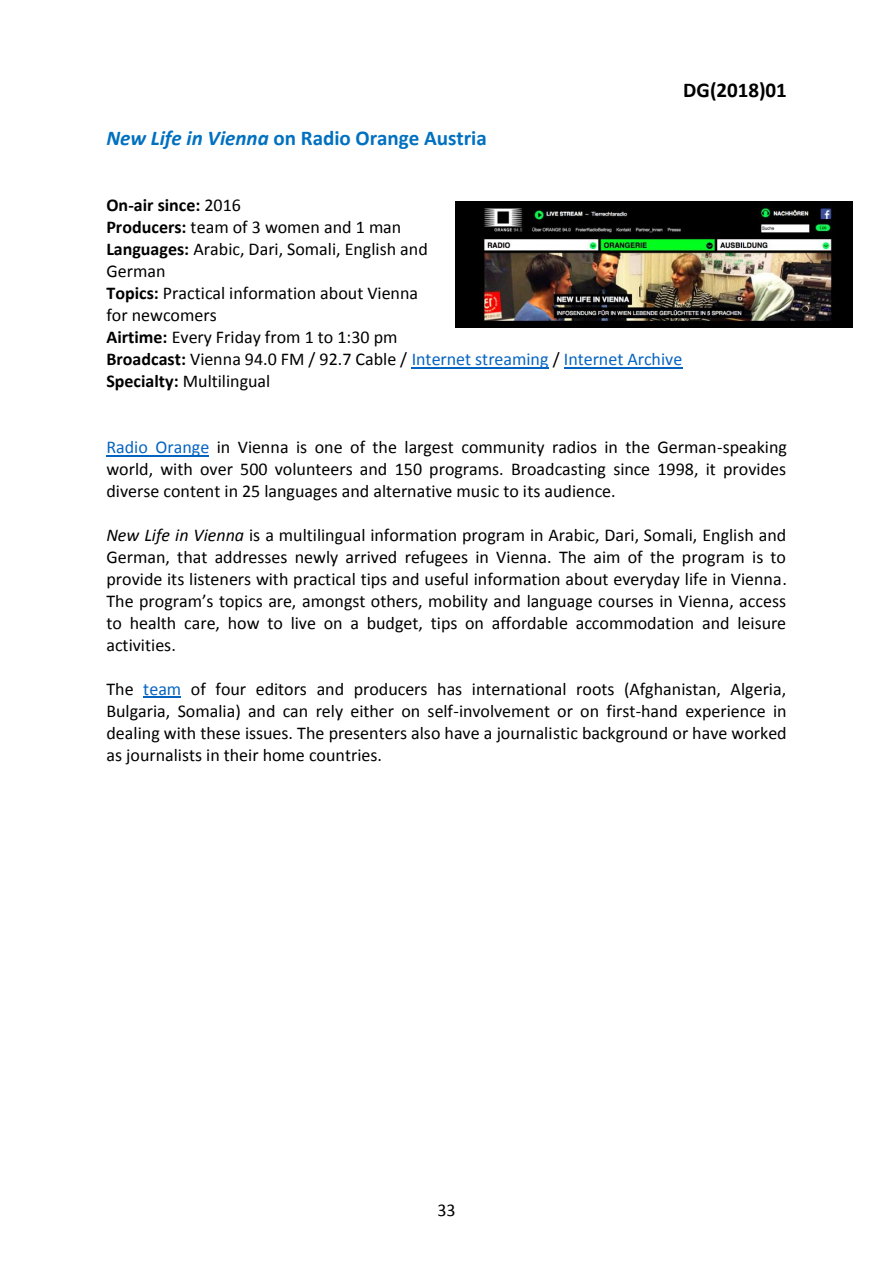
<style>
.page{position:relative;width:893px;height:1263px;background:#fff}
.page>*{position:absolute;margin:0;border:0;box-sizing:border-box;transform-origin:0 0}
.t1{font:700 21px "Calibri";color:#0070c0}
.t2{font:700 21px "Calibri";color:#000}
.t3{font:18px/21.9px "Calibri";color:#000;text-align:justify}
.t4{font:18px "Calibri";color:#0563c1}
.t5{font:700 18px "Calibri";color:#000}
.s1{font-style:italic}
.s2{font-weight:400}
.s3{font-weight:700}
.s4{font-weight:700;color:#000}
.s5{color:#000}
.s6{color:#0563c1}
</style>
<div class="page">
<img style="left:455px;top:202px;width:398px;height:126px">
<hr style="left:412px;top:367px;width:137px;height:1px;background:#0563c1">
<hr style="left:564px;top:367px;width:118px;height:1px;background:#0563c1">
<hr style="left:106px;top:455px;width:103px;height:1px;background:#0563c1">
<hr style="left:143px;top:697px;width:38px;height:1px;background:#0563c1">
<p class="t1" style="left:106px;top:129px;width:382px"><span class="s1">New Life in Vienna</span> on Radio Orange Austria</p>
<p class="t2" style="left:683px;top:81px;width:105px">DG(2018)01</p>
<p class="t5" style="left:106px;top:198px;width:136px">On-air since: <span class="s2">2016</span></p>
<p class="t3" style="left:106px;top:218px;width:296px"><span class="s3">Producers:</span> team of 3 women and 1 man</p>
<p class="t3" style="left:106px;top:240px;width:323px"><span class="s3">Languages:</span> Arabic, Dari, Somali, English and<br>German</p>
<p class="t3" style="left:106px;top:284px;width:313px"><span class="s3">Topics:</span> Practical information about Vienna for newcomers</p>
<p class="t3" style="left:106px;top:328px;width:293px"><span class="s3">Airtime:</span> Every Friday from 1 to 1:30 pm</p>
<p class="t4" style="left:106px;top:352px;width:577px"><span class="s4">Broadcast:</span> <span class="s5">Vienna 94.0 FM / 92.7 Cable /</span> Internet streaming <span class="s5">/</span> Internet Archive</p>
<p class="t3" style="left:106px;top:372px;width:165px"><span class="s3">Specialty:</span> Multilingual</p>
<p class="t3" style="left:106px;top:438px;width:682px"><span class="s6">Radio Orange</span> in Vienna is one of the largest community radios in the German-speaking world, with over 500 volunteers and 150 programs. Broadcasting since 1998, it provides diverse content in 25 languages and alternative music to its audience.</p>
<p class="t3" style="left:106px;top:525px;width:682px"><span class="s1">New Life in Vienna</span> is a multilingual information program in Arabic, Dari, Somali, English and German, that addresses newly arrived refugees in Vienna. The aim of the program is to provide its listeners with practical tips and useful information about everyday life in Vienna.<br>The program’s topics are, amongst others, mobility and language courses in Vienna, access to health care, how to live on a budget, tips on affordable accommodation and leisure activities.</p>
<p class="t3" style="left:106px;top:679px;width:682px">The <span class="s6">team</span> of four editors and producers has international roots (Afghanistan, Algeria, Bulgaria, Somalia) and can rely either on self-involvement or on first-hand experience in dealing with these issues. The presenters also have a journalistic background or have worked as journalists in their home countries.</p>
<p class="t3" style="left:437px;top:1200px;width:20px">33</p>
</div>
